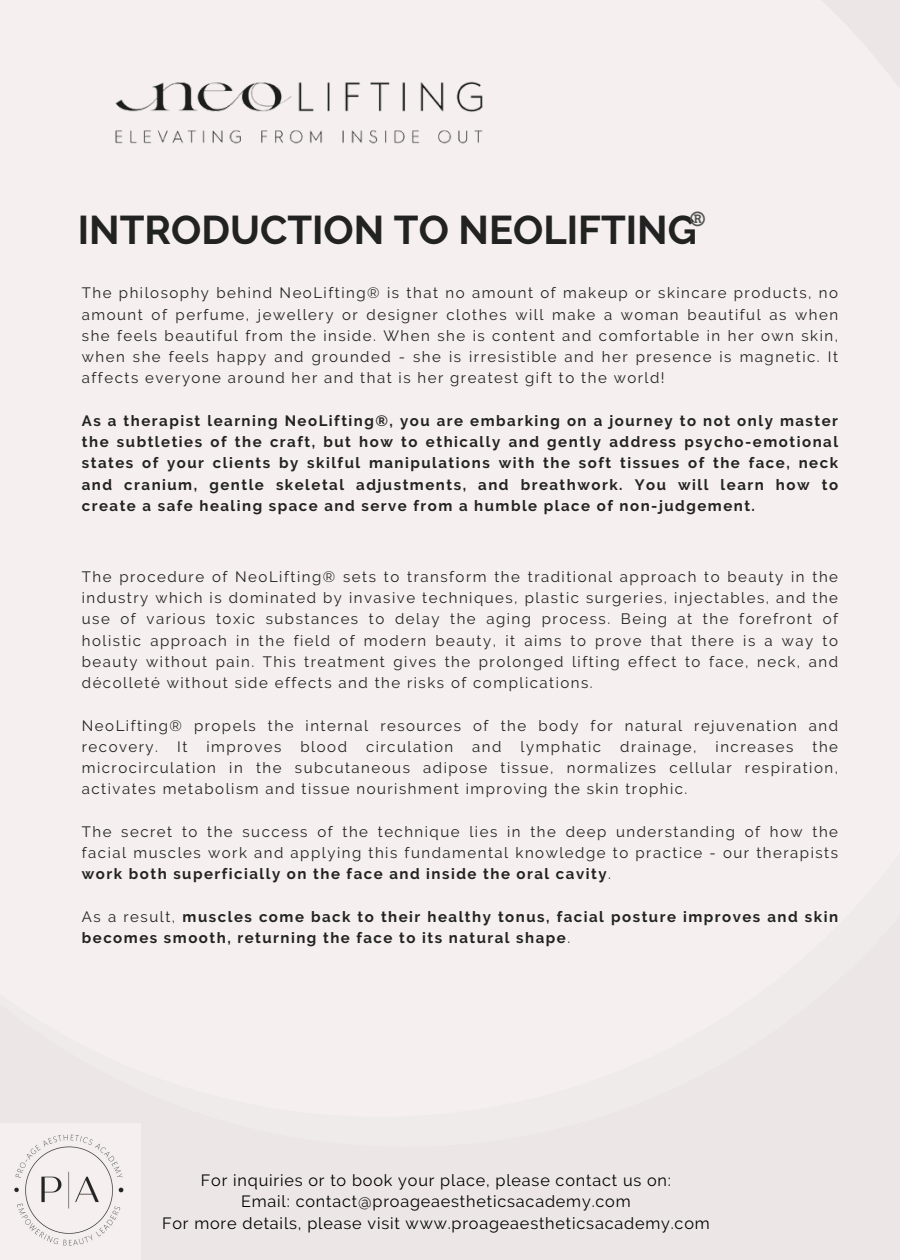
<style>
.page{position:relative;width:900px;height:1260px;background:#f5efef}
.page>*{position:absolute;margin:0;border:0;box-sizing:border-box;transform-origin:0 0}
.t1{font:700 40px "Raleway";color:#222}
.t2{font:17.5px "Arvo";color:#545454}
.t3{font:16.25px "Raleway";letter-spacing:.05em;color:#000}
.t4{font:15px/21.2px "Raleway";letter-spacing:.1em;color:#222;text-align:justify}
.t5{font:700 15px/21.2px "Raleway";letter-spacing:.1em;color:#222;text-align:justify}
.s1{font-weight:700}
.s2{font-weight:400}
</style>
<div class="page">
<img style="left:14px;top:1134px;width:110px;height:112px">
<img style="left:115px;top:81px;width:368px;height:63px">
<p class="t2" style="left:690px;top:209px;width:18px">®</p>
<p class="t1" style="left:78px;top:206px;width:620px">INTRODUCTION TO NEOLIFTING</p>
<p class="t4" style="left:82px;top:283px;width:758px">The philosophy behind NeoLifting® is that no amount of makeup or skincare products, no amount of perfume, jewellery or designer clothes will make a woman beautiful as when she feels beautiful from the inside. When she is content and comfortable in her own skin, when she feels happy and grounded - she is irresistible and her presence is magnetic. It affects everyone around her and that is her greatest gift to the world!</p>
<p class="t5" style="left:82px;top:410px;width:758px">As a therapist learning NeoLifting®, you are embarking on a journey to not only master the subtleties of the craft, but how to ethically and gently address psycho-emotional states of your clients by skilful manipulations with the soft tissues of the face, neck and cranium, gentle skeletal adjustments, and breathwork. You will learn how to create a safe healing space and serve from a humble place of non-judgement.</p>
<p class="t4" style="left:82px;top:566px;width:758px">The procedure of NeoLifting® sets to transform the traditional approach to beauty in the industry which is dominated by invasive techniques, plastic surgeries, injectables, and the use of various toxic substances to delay the aging process. Being at the forefront of holistic approach in the field of modern beauty, it aims to prove that there is a way to beauty without pain. This treatment gives the prolonged lifting effect to face, neck, and décolleté without side effects and the risks of complications.</p>
<p class="t4" style="left:82px;top:715px;width:758px">NeoLifting® propels the internal resources of the body for natural rejuvenation and recovery.</p>
<p class="t4" style="left:82px;top:736px;width:758px;text-indent:731px">the microcirculation in the subcutaneous adipose tissue, normalizes cellular respiration, activates metabolism and tissue nourishment improving the skin trophic.</p>
<p class="t4" style="left:82px;top:821px;width:758px">The secret to the success of the technique lies in the deep understanding of how the facial muscles work and applying this fundamental knowledge to practice - our therapists <span class="s1">work both superficially on the face and inside the oral cavity</span>.</p>
<p class="t5" style="left:82px;top:906px;width:758px"><span class="s2">As a result,</span> muscles come back to their healthy tonus, facial posture improves and skin becomes smooth, returning the face to its natural shape<span class="s2">.</span></p>
<p class="t4" style="left:177px;top:736px;width:12px">It</p>
<p class="t4" style="left:206px;top:736px;width:77px">improves</p>
<p class="t4" style="left:301px;top:736px;width:48px">blood</p>
<p class="t4" style="left:366px;top:736px;width:89px">circulation</p>
<p class="t4" style="left:472px;top:736px;width:31px">and</p>
<p class="t4" style="left:520px;top:736px;width:82px">lymphatic</p>
<p class="t4" style="left:620px;top:736px;width:78px">drainage,</p>
<p class="t4" style="left:716px;top:736px;width:79px">increases</p>
<p class="t3" style="left:201px;top:1170px;width:472px">For inquiries or to book your place, please contact us on:</p>
<p class="t3" style="left:241px;top:1192px;width:391px">Email: contact@proageaestheticsacademy.com</p>
<p class="t3" style="left:162px;top:1214px;width:549px">For more details, please visit www.proageaestheticsacademy.com</p>
</div>
